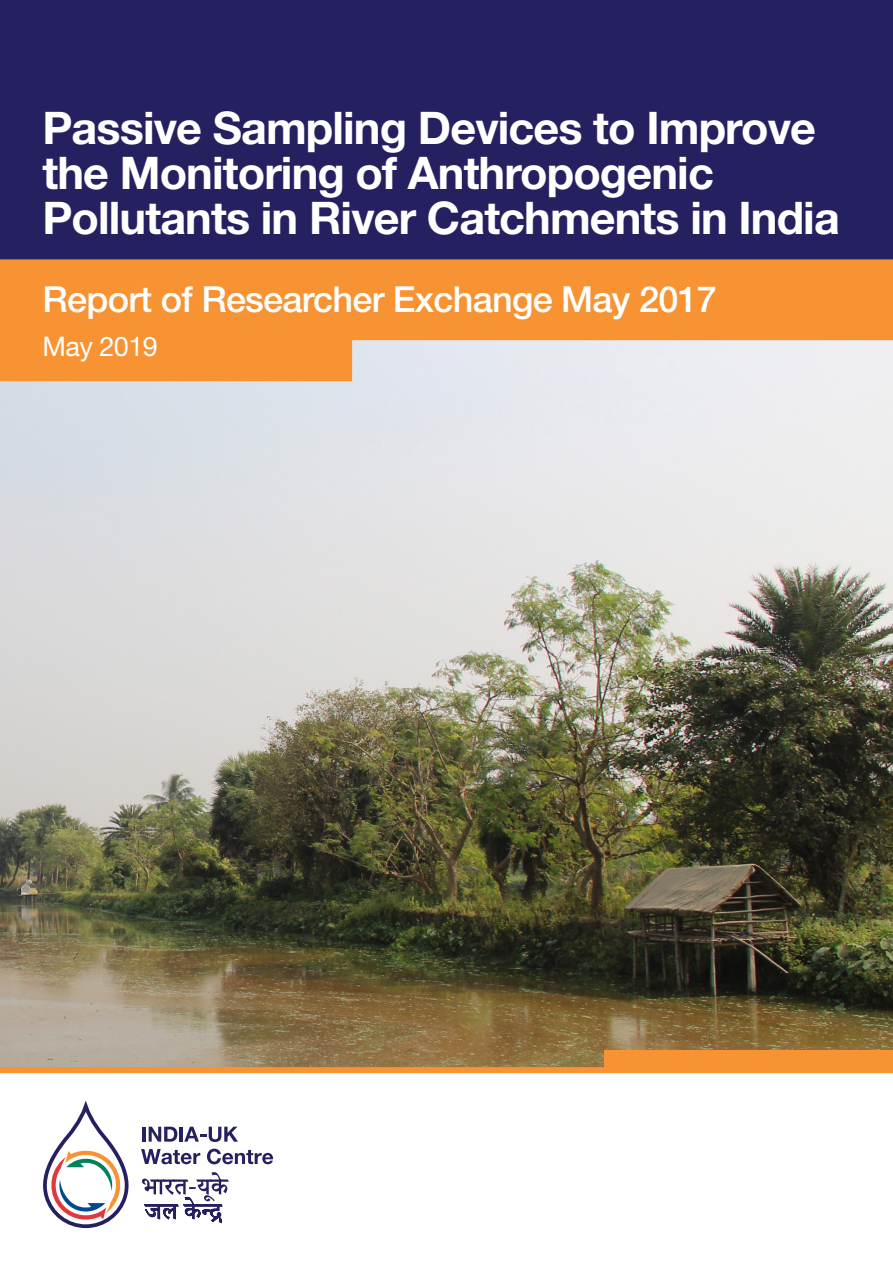
<style>
.page{position:relative;width:893px;height:1263px;background:#fff}
.page>*{position:absolute;margin:0;border:0;box-sizing:border-box;transform-origin:0 0}
.t1{font:700 45px/45px "Helvetica Neue LT Std";letter-spacing:-.02em;color:#fff}
.t2{font:500 36px "Helvetica Neue LT Std";letter-spacing:-.02em;color:#fff}
.t3{font:27px "Helvetica Neue LT Std";letter-spacing:-.02em;color:#fff}
</style>
<div class="page">
<img style="left:0;top:381px;width:893px;height:686px">
<svg style="left:43px;top:1101px;width:86px;height:127px"></svg>
<hr style="left:142px;top:1127px;width:4px;height:15px;background:#252161">
<svg style="left:149px;top:1127px;width:28px;height:15px"></svg>
<hr style="left:180px;top:1127px;width:3px;height:15px;background:#252161">
<svg style="left:184px;top:1127px;width:54px;height:15px"></svg>
<svg style="left:141px;top:1149px;width:59px;height:15px"></svg>
<svg style="left:207px;top:1149px;width:66px;height:15px"></svg>
<svg style="left:142px;top:1172px;width:87px;height:51px"></svg>
<div style="left:0;top:0;width:893px;height:259px;background:#252161"></div>
<svg style="left:0;top:262px;width:893px;height:119px;background:#f3a559"></svg>
<div style="left:0;top:1067px;width:893px;height:6px;background:#f79332"></div>
<hr style="left:0;top:259px;width:893px;height:3px;background:#f79332">
<div style="left:605px;top:1050px;width:288px;height:21px;background:#f79332"></div>
<p class="t1" style="left:43px;top:104px;width:799px">Passive Sampling Devices to Improve the Monitoring of Anthropogenic<br>Pollutants in River Catchments in India</p>
<p class="t2" style="left:43px;top:277px;width:676px">Report of Researcher Exchange May 2017</p>
<p class="t3" style="left:43px;top:330px;width:117px">May 2019</p>
</div>
